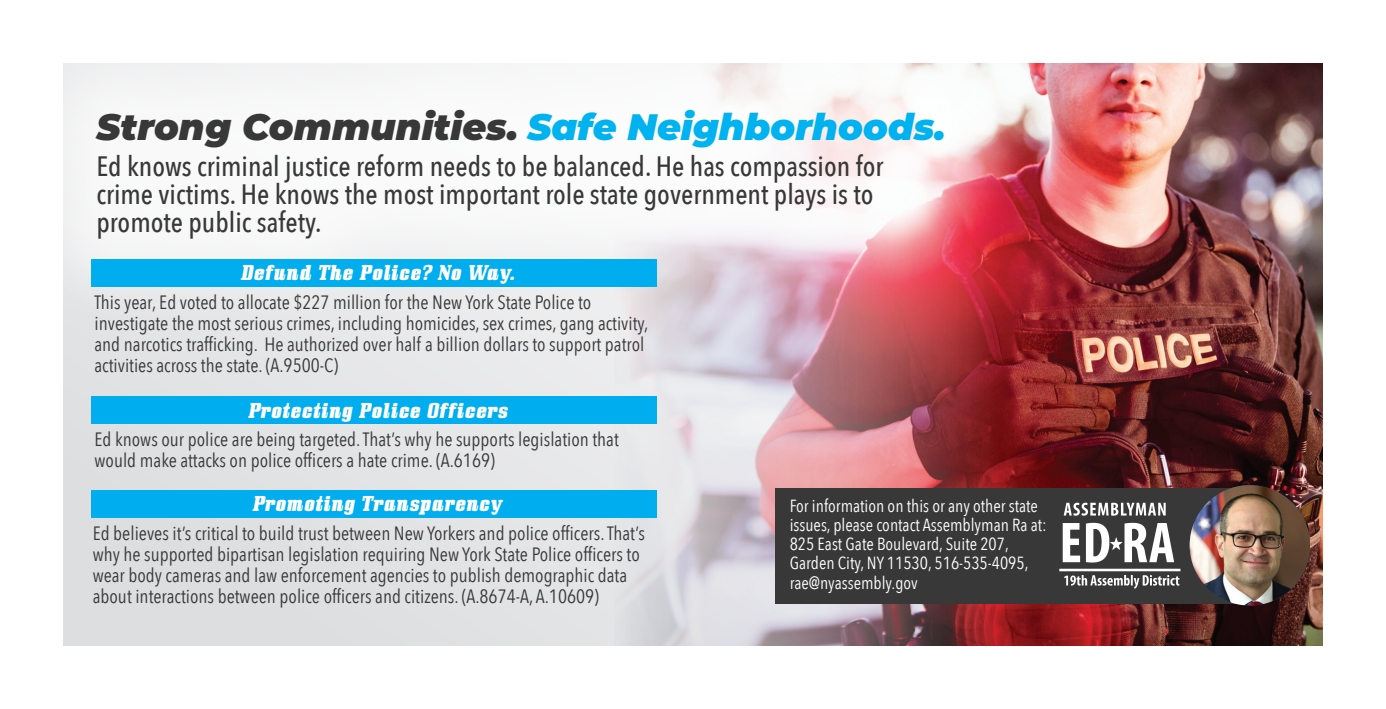
<style>
.page{position:relative;width:1386px;height:709px;background:#fff}
.page>*{position:absolute;margin:0;border:0;box-sizing:border-box;transform-origin:0 0}
.t1{font:italic 900 36.75px "Montserrat";color:#383839}
.t2{font:500 28px/28px "Avenir Next Condensed";color:#383839}
.t3{font:19.25px/21px "Avenir Next Condensed";color:#383839}
.t4{font:italic 19.25px "Bullpen Hv";color:#fff}
.t5{font:17.5px/19.2px "Avenir Next Condensed";color:#fff}
.s1{color:#00b2ef}
</style>
<div class="page">
<div style="left:63px;top:63px;width:1234px;height:583px;background:#dddee0"></div>
<img style="left:614px;top:63px;width:709px;height:583px">
<div style="left:775px;top:488px;width:462px;height:116px;background:#383839"></div>
<img style="left:1059px;top:502px;width:122px;height:87px">
<img style="left:1190px;top:485px;width:120px;height:120px;border-radius:60px">
<div style="left:0;top:13px;width:1039px;height:321px;background:#fff;opacity:.75"></div>
<div style="left:91px;top:259px;width:565px;height:27px;background:#00aeef"></div>
<div style="left:91px;top:396px;width:565px;height:28px;background:#00aeef"></div>
<div style="left:91px;top:490px;width:565px;height:28px;background:#00aeef"></div>
<p class="t1" style="left:96px;top:99px;width:851px">Strong Communities. <span class="s1">Safe Neighborhoods.</span></p>
<p class="t2" style="left:96px;top:152px;width:789px">Ed knows criminal justice reform needs to be balanced. He has compassion for crime victims. He knows the most important role state government plays is to promote public safety.</p>
<p class="t4" style="left:240px;top:261px;width:277px">Defund The Police? No Way.</p>
<p class="t3" style="left:94px;top:291px;width:555px">This year, Ed voted to allocate $227 million for the New York State Police to investigate the most serious crimes, including homicides, sex crimes, gang activity, and narcotics trafficking. He authorized over half a billion dollars to support patrol activities across the state. (A.9500-C)</p>
<p class="t4" style="left:247px;top:399px;width:262px">Protecting Police Officers</p>
<p class="t3" style="left:94px;top:428px;width:526px">Ed knows our police are being targeted. That’s why he supports legislation that would make attacks on police officers a hate crime. (A.6169)</p>
<p class="t4" style="left:251px;top:493px;width:252px">Promoting Transparency</p>
<p class="t3" style="left:93px;top:522px;width:554px">Ed believes it’s critical to build trust between New Yorkers and police officers. That’s why he supported bipartisan legislation requiring New York State Police officers to wear body cameras and law enforcement agencies to publish demographic data about interactions between police officers and citizens. (A.8674-A, A.10609)</p>
<p class="t5" style="left:790px;top:495px;width:259px">For information on this or any other state issues, please contact Assemblyman Ra at:<br>825 East Gate Boulevard, Suite 207, Garden City, NY 11530, 516-535-4095, rae@nyassembly.gov</p>
</div>
